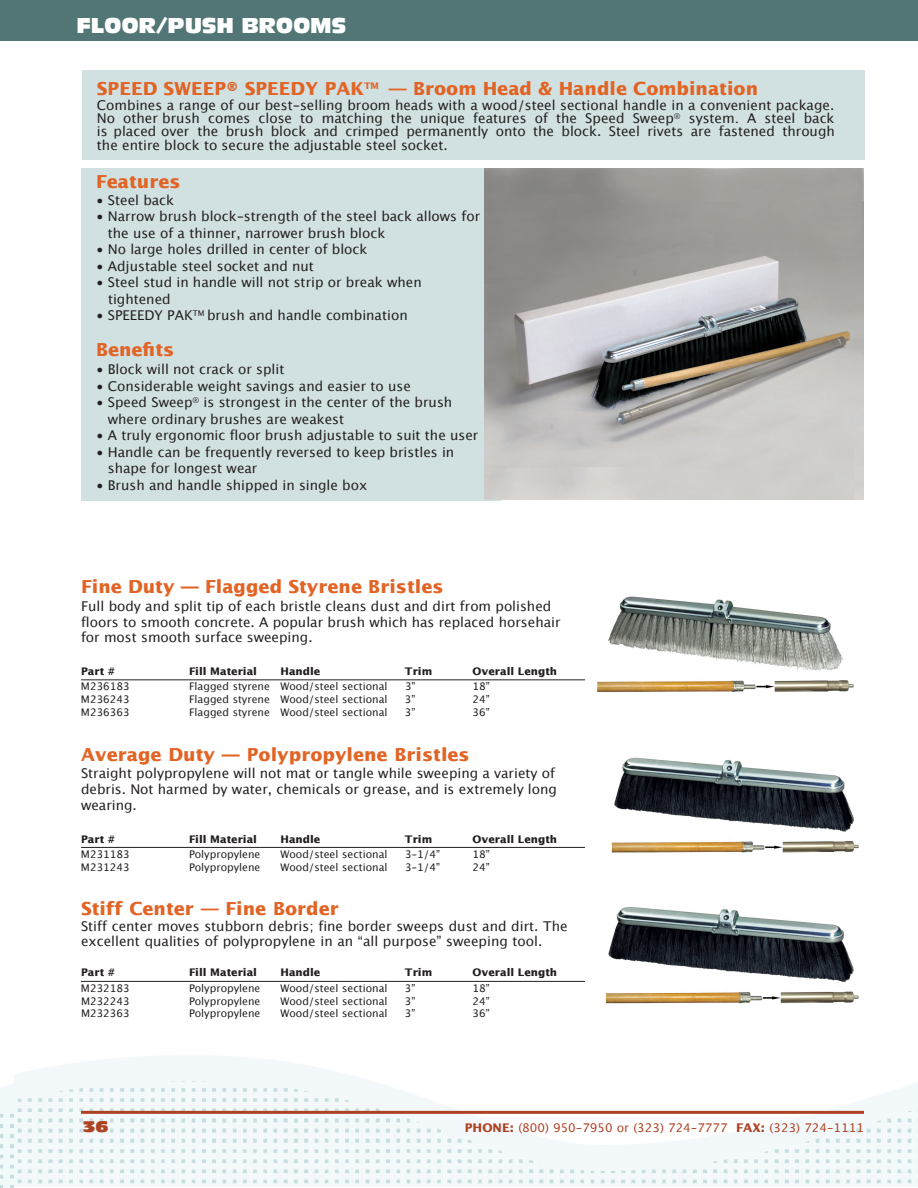
<style>
.page{position:relative;width:918px;height:1188px;background:#fff}
.page>*{position:absolute;margin:0;border:0;box-sizing:border-box;transform-origin:0 0}
.t1{font:21px "Antique Olive Compact";letter-spacing:-.015em;color:#fff}
.t2{font:700 18px "Lucida Sans";color:#e26425}
.t3{font:15px "Antique Olive Nord";color:#ae4224}
.t4{font:13.5px/15.8px "Lucida Grande";color:#231f20}
.t5{font:12px "Lucida Grande";color:#ae4224}
.t6{font:10.5px "Lucida Grande";color:#231f20}
.t7{font:700 10.5px "Lucida Sans";color:#231f20}
.s1{font-family:"Lucida Sans"}
.s2{font-family:"Lucida Sans";font-weight:700}
</style>
<div class="page">
<img style="left:14px;top:1055px;width:904px;height:131px">
<div style="left:0;top:0;width:918px;height:40px;background:#517675"></div>
<hr style="left:81px;top:679px;width:504px;height:1px;background:#231f20">
<hr style="left:81px;top:847px;width:504px;height:1px;background:#231f20">
<hr style="left:81px;top:981px;width:504px;height:1px;background:#231f20">
<hr style="left:81px;top:1111px;width:783px;height:3px;background:#ae4224">
<img style="left:0;top:1084px;width:14px;height:104px">
<div style="left:82px;top:70px;width:783px;height:90px;background:#d1e1e2"></div>
<div style="left:81px;top:168px;width:419px;height:332px;background:#d1e1e2"></div>
<img style="left:598px;top:596px;width:256px;height:96px">
<img style="left:605px;top:907px;width:254px;height:97px">
<img style="left:611px;top:757px;width:248px;height:96px">
<img style="left:485px;top:168px;width:379px;height:332px">
<h1 class="t1" style="left:76px;top:13px;width:271px">FLOOR/PUSH BROOMS</h1>
<h2 class="t2" style="left:97px;top:77px;width:663px">SPEED SWEEP® SPEEDY PAK<sup>TM</sup> — Broom Head &amp; Handle Combination</h2>
<p class="t4" style="left:97px;top:99px;width:739px;line-height:13.5px;text-align:justify">Combines a range of our best-selling broom heads with a wood/steel sectional handle in a convenient package.<br>No other brush comes close to matching the unique features of the Speed Sweep<sup>®</sup> system<span class="s1">. A</span> steel back is placed over the brush block and crimped permanently onto the block. Steel rivets are fastened through the entire block to secure the adjustable steel socket.</p>
<h2 class="t2" style="left:96px;top:171px;width:86px">Features</h2>
<p class="t4" style="left:96px;top:193px;width:80px">• Steel back</p>
<p class="t4" style="left:108px;top:209px;width:374px;line-height:16.5px;text-indent:-12px">• Narrow brush block-strength of the steel back allows for the use of a thinner, narrower brush block</p>
<p class="t4" style="left:96px;top:242px;width:273px">• No large holes drilled in center of block</p>
<p class="t4" style="left:96px;top:259px;width:220px">• Adjustable steel socket and nut</p>
<p class="t4" style="left:108px;top:275px;width:315px;line-height:16.5px;text-indent:-12px">• Steel stud in handle will not strip or break when tightened</p>
<p class="t4" style="left:96px;top:308px;width:313px">• SPEEEDY PAK<sup>TM</sup> brush and handle combination</p>
<p class="t4" style="left:96px;top:362px;width:190px">• Block will not crack or split</p>
<p class="t4" style="left:96px;top:379px;width:316px">• Considerable weight savings and easier to use</p>
<p class="t4" style="left:108px;top:395px;width:346px;line-height:16.5px;text-indent:-12px">• Speed Sweep<sup>®</sup> is strongest in the center of the brush where ordinary brushes are weakest</p>
<p class="t4" style="left:96px;top:428px;width:384px">• A truly ergonomic floor brush adjustable to suit the user</p>
<p class="t4" style="left:108px;top:444px;width:348px;line-height:16.5px;text-indent:-12px">• Handle can be frequently reversed to keep bristles in shape for longest wear</p>
<p class="t4" style="left:96px;top:478px;width:273px">• Brush and handle shipped in single box</p>
<h2 class="t2" style="left:81px;top:576px;width:364px">Fine Duty — Flagged Styrene Bristles</h2>
<p class="t4" style="left:81px;top:599px;width:481px">Full body and split tip of each bristle cleans dust and dirt from polished floors to smooth concrete. A popular brush which has replaced horsehair for most smooth surface sweeping.</p>
<p class="t7" style="left:81px;top:665px;width:36px">Part #</p>
<p class="t7" style="left:189px;top:665px;width:70px">Fill Material</p>
<p class="t7" style="left:280px;top:665px;width:41px">Handle</p>
<p class="t7" style="left:405px;top:665px;width:29px">Trim</p>
<p class="t7" style="left:473px;top:665px;width:86px">Overall Length</p>
<p class="t6" style="left:81px;top:679px;width:50px">M236183</p>
<p class="t6" style="left:189px;top:679px;width:200px">Flagged styrene Wood/steel sectional</p>
<p class="t6" style="left:405px;top:679px;width:12px">3”</p>
<p class="t6" style="left:473px;top:679px;width:19px">18”</p>
<p class="t6" style="left:81px;top:692px;width:50px">M236243</p>
<p class="t6" style="left:189px;top:692px;width:200px">Flagged styrene Wood/steel sectional</p>
<p class="t6" style="left:405px;top:692px;width:12px">3”</p>
<p class="t6" style="left:473px;top:692px;width:19px">24”</p>
<p class="t6" style="left:81px;top:705px;width:50px">M236363</p>
<p class="t6" style="left:189px;top:705px;width:200px">Flagged styrene Wood/steel sectional</p>
<p class="t6" style="left:405px;top:705px;width:12px">3”</p>
<p class="t6" style="left:473px;top:705px;width:19px">36”</p>
<h2 class="t2" style="left:81px;top:743px;width:390px">Average Duty — Polypropylene Bristles</h2>
<p class="t4" style="left:81px;top:766px;width:477px">Straight polypropylene will not mat or tangle while sweeping a variety of debris. Not harmed by water, chemicals or grease, and is extremely long wearing.</p>
<p class="t7" style="left:81px;top:832px;width:36px">Part #</p>
<p class="t7" style="left:189px;top:832px;width:70px">Fill Material</p>
<p class="t7" style="left:280px;top:832px;width:41px">Handle</p>
<p class="t7" style="left:405px;top:832px;width:29px">Trim</p>
<p class="t7" style="left:473px;top:832px;width:86px">Overall Length</p>
<p class="t6" style="left:81px;top:847px;width:50px">M231183</p>
<p class="t6" style="left:189px;top:847px;width:73px">Polypropylene</p>
<p class="t6" style="left:280px;top:847px;width:108px">Wood/steel sectional</p>
<p class="t6" style="left:405px;top:847px;width:37px">3-1/4”</p>
<p class="t6" style="left:473px;top:847px;width:19px">18”</p>
<p class="t6" style="left:81px;top:860px;width:50px">M231243</p>
<p class="t6" style="left:189px;top:860px;width:73px">Polypropylene</p>
<p class="t6" style="left:280px;top:860px;width:108px">Wood/steel sectional</p>
<p class="t6" style="left:405px;top:860px;width:37px">3-1/4”</p>
<p class="t6" style="left:473px;top:860px;width:19px">24”</p>
<h2 class="t2" style="left:81px;top:898px;width:259px">Stiff Center — Fine Border</h2>
<p class="t4" style="left:81px;top:920px;width:488px;line-height:14.4px">Stiff center moves stubborn debris; fine border sweeps dust and dirt. The excellent qualities of polypropylene in an “all purpose” sweeping tool.</p>
<p class="t7" style="left:81px;top:966px;width:36px">Part #</p>
<p class="t7" style="left:189px;top:966px;width:70px">Fill Material</p>
<p class="t7" style="left:280px;top:966px;width:41px">Handle</p>
<p class="t7" style="left:405px;top:966px;width:29px">Trim</p>
<p class="t7" style="left:473px;top:966px;width:86px">Overall Length</p>
<p class="t6" style="left:81px;top:981px;width:50px">M232183</p>
<p class="t6" style="left:189px;top:981px;width:73px">Polypropylene</p>
<p class="t6" style="left:280px;top:981px;width:108px">Wood/steel sectional</p>
<p class="t6" style="left:405px;top:981px;width:12px">3”</p>
<p class="t6" style="left:473px;top:981px;width:19px">18”</p>
<p class="t6" style="left:81px;top:994px;width:50px">M232243</p>
<p class="t6" style="left:189px;top:994px;width:73px">Polypropylene</p>
<p class="t6" style="left:280px;top:994px;width:108px">Wood/steel sectional</p>
<p class="t6" style="left:405px;top:994px;width:12px">3”</p>
<p class="t6" style="left:473px;top:994px;width:19px">24”</p>
<p class="t6" style="left:81px;top:1007px;width:50px">M232363</p>
<p class="t6" style="left:189px;top:1007px;width:73px">Polypropylene</p>
<p class="t6" style="left:280px;top:1007px;width:108px">Wood/steel sectional</p>
<p class="t6" style="left:405px;top:1007px;width:12px">3”</p>
<p class="t6" style="left:473px;top:1007px;width:19px">36”</p>
<p class="t3" style="left:83px;top:1117px;width:27px">36</p>
<p class="t5" style="left:465px;top:1119px;width:401px"><span class="s2">PHONE:</span> (800) 950-7950 or (323) 724-7777 <span class="s2">FAX:</span> (323) 724-1111</p>
</div>
